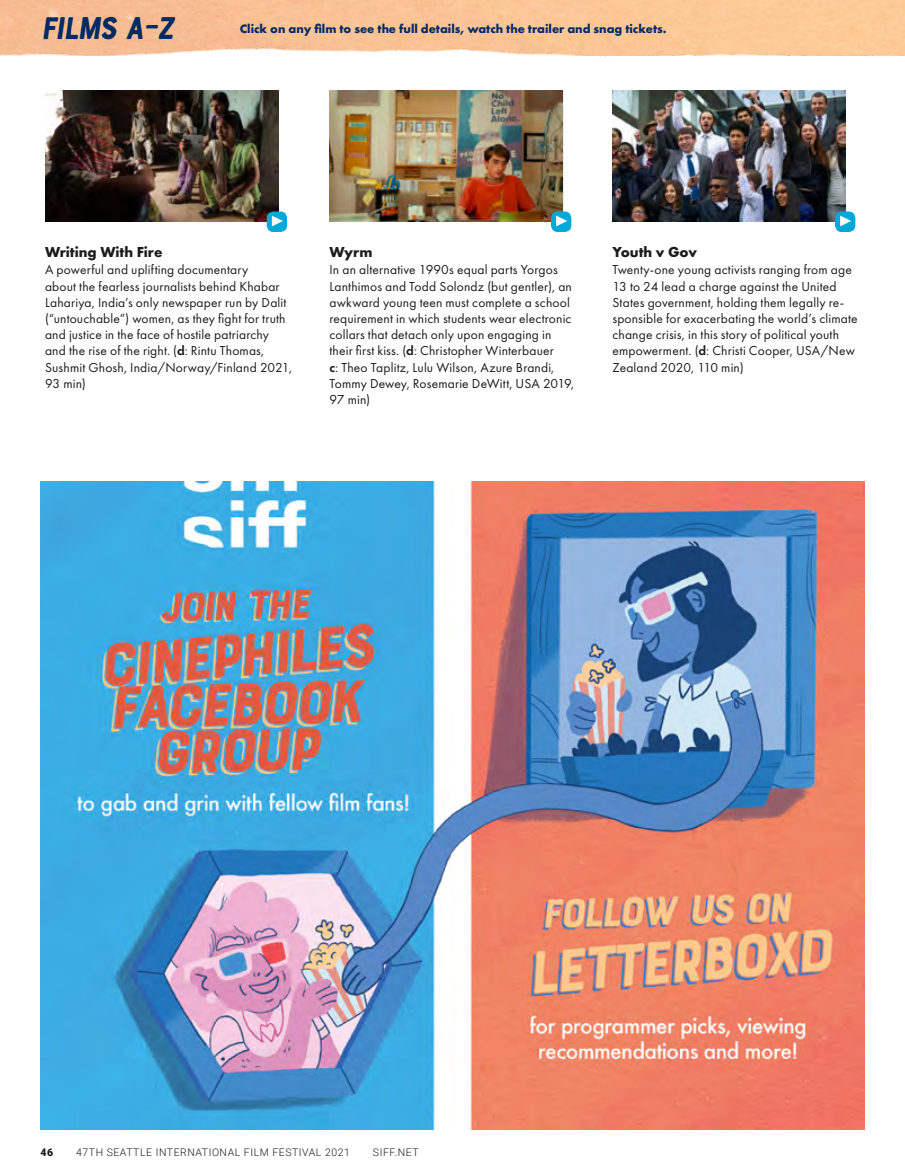
<style>
.page{position:relative;width:905px;height:1175px;background:#fff}
.page>*{position:absolute;margin:0;border:0;box-sizing:border-box;transform-origin:0 0}
.t1{font:33px "Bourton Hand Base";color:#002a62}
.t2{font:700 15px "Futura PT";color:#1c1b1b}
.t3{font:13.5px/16.2px "Futura PT";letter-spacing:.01em;color:#1c1b1b}
.t4{font:700 12.75px "Futura PT";color:#002a62}
.t5{font:300 10.5px "Roboto";letter-spacing:.05em;color:#1c1b1b}
.t6{font:900 10.5px "Roboto";color:#1c1b1b}
.s1{font-weight:600}
</style>
<div class="page">
<img style="left:0;top:0;width:904px;height:57px">
<img style="left:612px;top:90px;width:233px;height:131px">
<img style="left:329px;top:90px;width:233px;height:131px">
<img style="left:45px;top:90px;width:233px;height:131px">
<div style="left:267px;top:211px;width:20px;height:21px;background:#00a9d9;border-radius:7px"></div>
<svg style="left:272px;top:216px;width:11px;height:10px"></svg>
<div style="left:551px;top:211px;width:20px;height:21px;background:#00a9d9;border-radius:7px"></div>
<svg style="left:556px;top:216px;width:11px;height:10px"></svg>
<div style="left:835px;top:211px;width:20px;height:21px;background:#00a9d9;border-radius:7px"></div>
<svg style="left:840px;top:216px;width:11px;height:10px"></svg>
<img style="left:41px;top:481px;width:823px;height:648px">
<h1 class="t1" style="left:40px;top:8px;width:142px">FILMS A–Z</h1>
<p class="t4" style="left:240px;top:20px;width:428px">Click on any film to see the full details, watch the trailer and snag tickets.</p>
<p class="t2" style="left:45px;top:242px;width:119px">Writing With Fire</p>
<p class="t3" style="left:45px;top:262px;width:248px">A powerful and uplifting documentary<br>about the fearless journalists behind Khabar Lahariya, India’s only newspaper run by Dalit (“untouchable”) women, as they fight for truth and justice in the face of hostile patriarchy and the rise of the right. (<span class="s1">d</span>: Rintu Thomas, Sushmit Ghosh, India/Norway/Finland 2021, 93 min)</p>
<p class="t2" style="left:329px;top:242px;width:45px">Wyrm</p>
<p class="t3" style="left:329px;top:262px;width:246px">In an alternative 1990s equal parts Yorgos Lanthimos and Todd Solondz (but gentler), an awkward young teen must complete a school requirement in which students wear electronic collars that detach only upon engaging in their first kiss. (<span class="s1">d</span>: Christopher Winterbauer<br><span class="s1">c</span>: Theo Taplitz, Lulu Wilson, Azure Brandi, Tommy Dewey, Rosemarie DeWitt, USA 2019, 97 min)</p>
<p class="t2" style="left:612px;top:242px;width:86px">Youth v Gov</p>
<p class="t3" style="left:612px;top:262px;width:247px">Twenty-one young activists ranging from age 13 to 24 lead a charge against the United States government, holding them legally re&shy;sponsible for exacerbating the world’s climate change crisis, in this story of political youth empowerment. (<span class="s1">d</span>: Christi Cooper, USA/New Zealand 2020, 110 min)</p>
<p class="t6" style="left:40px;top:1145px;width:14px">46</p>
<p class="t5" style="left:76px;top:1145px;width:275px">47TH SEATTLE INTERNATIONAL FILM FESTIVAL 2021</p>
<p class="t5" style="left:373px;top:1145px;width:47px">SIFF.NET</p>
</div>
